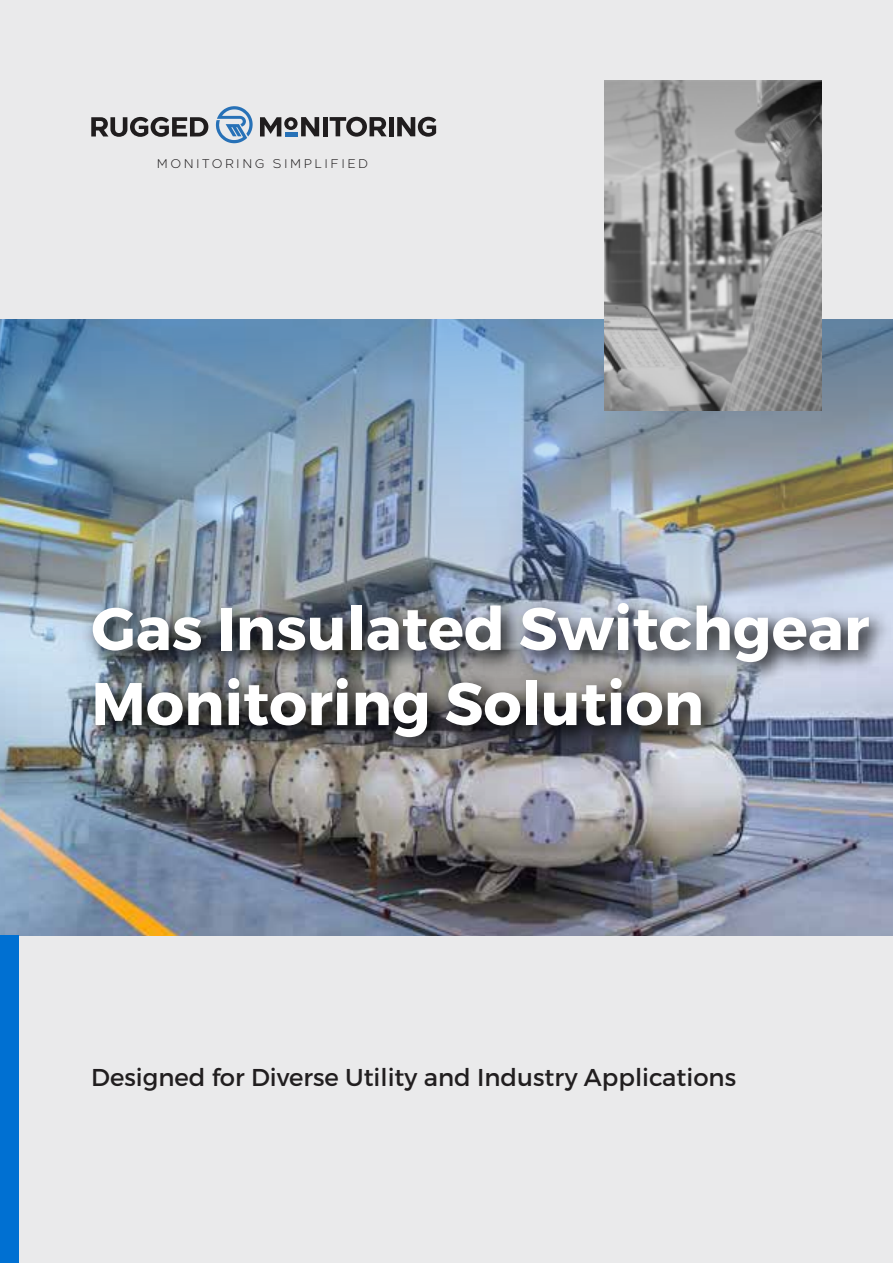
<style>
.page{position:relative;width:893px;height:1263px;background:#eaeaeb}
.page>*{position:absolute;margin:0;border:0;box-sizing:border-box;transform-origin:0 0}
.t1{font:700 60px/75px "Montserrat";color:#fff}
.t2{font:24.3px "Montserrat";color:#211e1f}
.t3{font:300 12.6px "Giga Sans";letter-spacing:.2em;color:#211e1f}
</style>
<div class="page">
<img style="left:0;top:319px;width:893px;height:617px">
<svg style="left:91px;top:117px;width:117px;height:20px"></svg>
<hr style="left:323px;top:117px;width:4px;height:19px;background:#201d1e">
<svg style="left:330px;top:117px;width:57px;height:20px"></svg>
<hr style="left:389px;top:117px;width:4px;height:19px;background:#201d1e">
<svg style="left:397px;top:117px;width:39px;height:20px"></svg>
<svg style="left:260px;top:117px;width:59px;height:19px"></svg>
<svg style="left:216px;top:106px;width:37px;height:37px"></svg>
<div style="left:0;top:935px;width:19px;height:328px;background:#0070d2"></div>
<img style="left:75px;top:582px;width:818px;height:190px">
<img style="left:605px;top:80px;width:216px;height:330px">
<p class="t3" style="left:157px;top:156px;width:213px">MONITORING SIMPLIFIED</p>
<h1 class="t1" style="left:91px;top:592px;width:780px">Gas Insulated Switchgear<br>Monitoring Solution</h1>
<p class="t2" style="left:91px;top:1062px;width:646px">Designed for Diverse Utility and Industry Applications</p>
</div>
